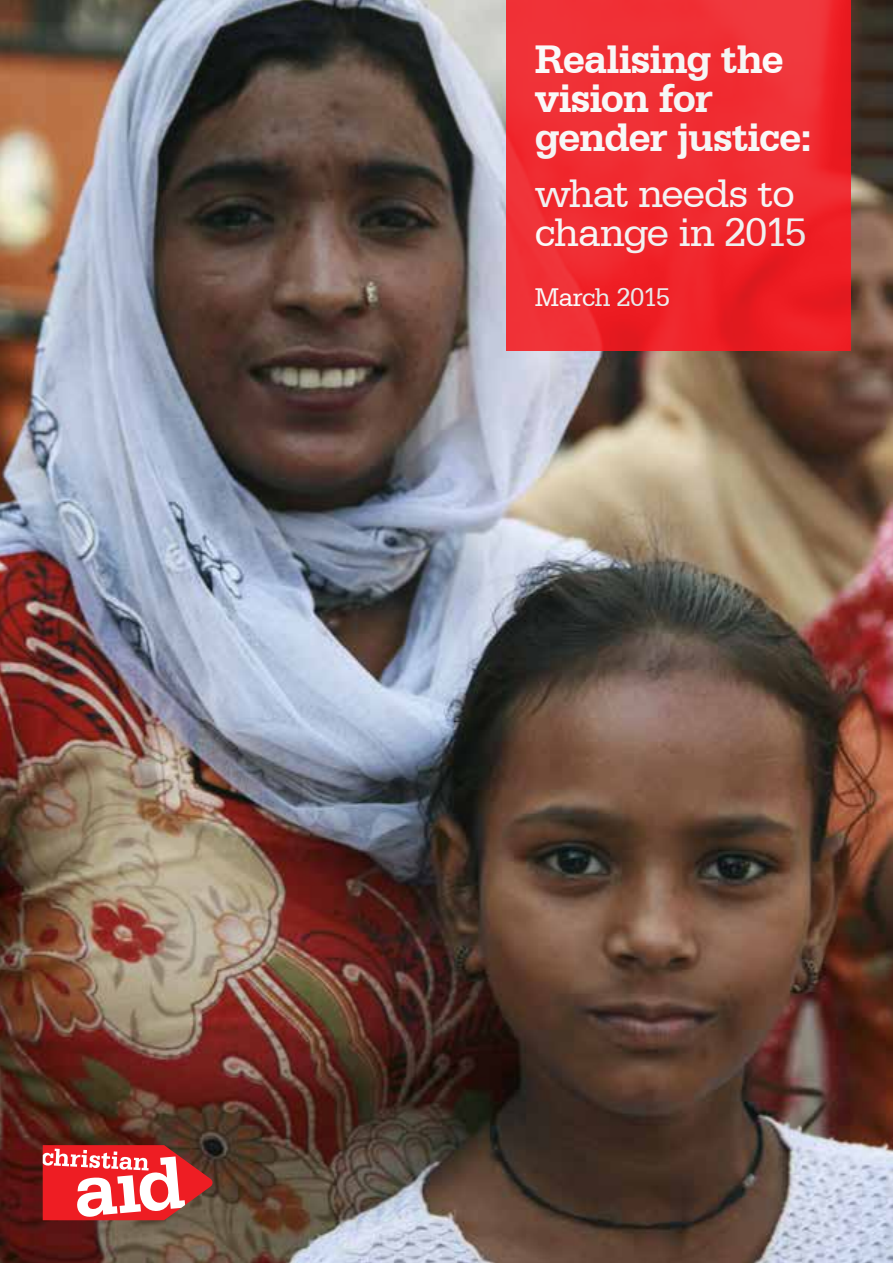
<style>
.page{position:relative;width:893px;height:1263px;background:#fff}
.page>*{position:absolute;margin:0;border:0;box-sizing:border-box;transform-origin:0 0}
.t1{font:700 42px/39px "Serifa BT";letter-spacing:-.03em;color:#fff}
.t2{font:42px/39px "Serifa BT";letter-spacing:-.025em;color:#fff}
.t3{font:27px "Serifa BT";letter-spacing:-.025em;color:#fff}
</style>
<div class="page">
<img style="left:0;top:0;width:893px;height:1263px">
<svg style="left:43px;top:1145px;width:169px;height:75px"></svg>
<img style="left:506px;top:0;width:344px;height:351px">
<p class="t1" style="left:535px;top:39px;width:278px">Realising the vision for gender justice:</p>
<p class="t2" style="left:535px;top:173px;width:273px">what needs to change in 2015</p>
<p class="t3" style="left:535px;top:281px;width:137px">March 2015</p>
</div>
